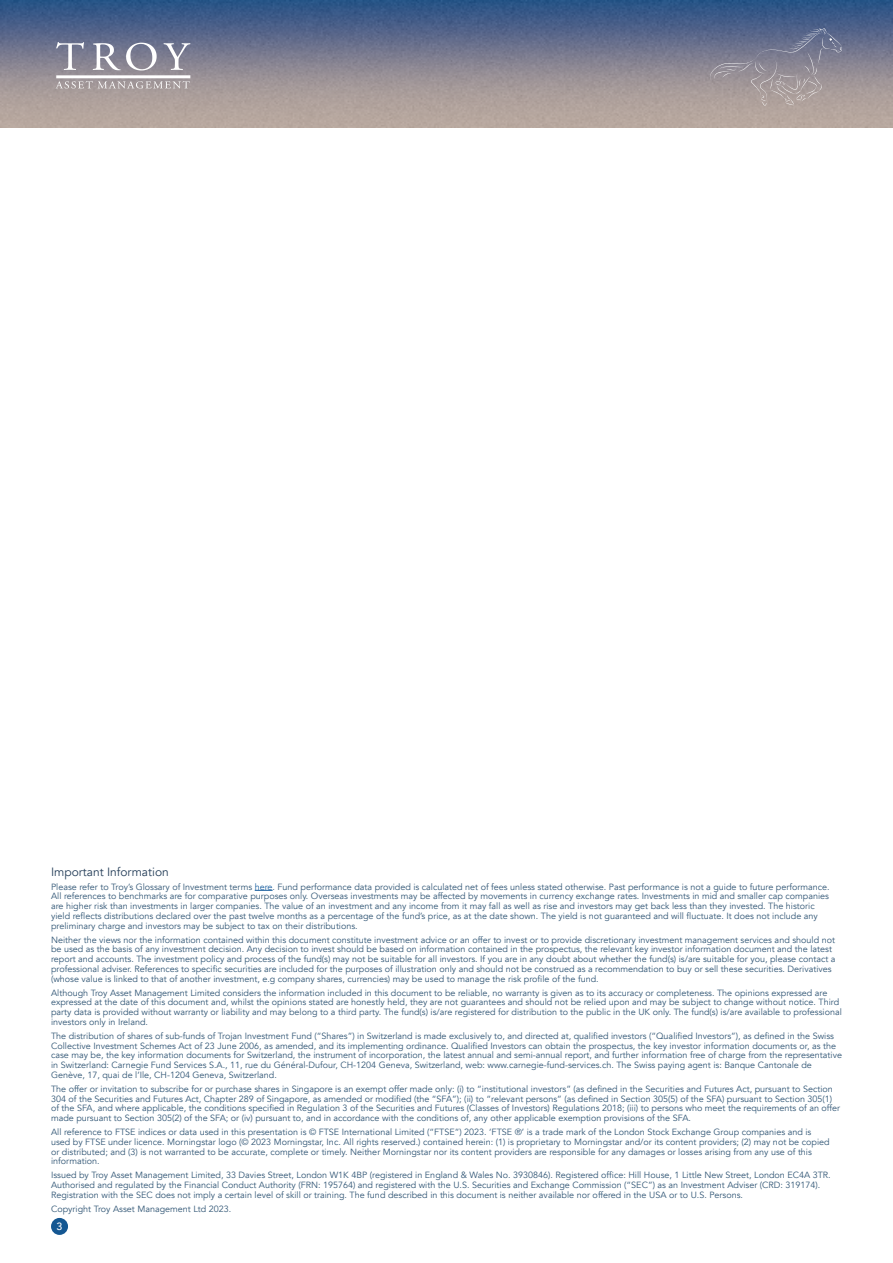
<style>
.page{position:relative;width:893px;height:1263px;background:#fff}
.page>*{position:absolute;margin:0;border:0;box-sizing:border-box;transform-origin:0 0}
.Subheading{font:12px "Avenir";color:#253e59}
.t1{font:500 10.5px "Avenir";color:#fff}
.Source_copy{font:9px/9.8px "Avenir";color:#315675}
.s1{color:#175d9e}
</style>
<div class="page">
<img style="left:1px;top:0;width:892px;height:127px">
<svg style="left:55px;top:42px;width:135px;height:47px;background:#a2a0aa"></svg>
<svg style="left:710px;top:28px;width:132px;height:78px;background:#8b8996"></svg>
<div style="left:51px;top:1218px;width:17px;height:17px;background:#145792;border-radius:50%"></div>
<svg style="left:255px;top:890px;width:18px;height:1px"></svg>
<p class="Subheading" style="left:51px;top:864px;width:119px">Important Information</p>
<p class="Source_copy" style="left:51px;top:882px;width:780px">Please refer to Troy’s Glossary of Investment terms <span class="s1">here</span>. Fund performance data provided is calculated net of fees unless stated otherwise. Past performance is not a guide to future performance.<br>All references to benchmarks are for comparative purposes only. Overseas investments may be affected by movements in currency exchange rates. Investments in mid and smaller cap companies are higher risk than investments in larger companies. The value of an investment and any income from it may fall as well as rise and investors may get back less than they invested. The historic yield reflects distributions declared over the past twelve months as a percentage of the fund’s price, as at the date shown. The yield is not guaranteed and will fluctuate. It does not include any preliminary charge and investors may be subject to tax on their distributions.</p>
<p class="Source_copy" style="left:51px;top:935px;width:786px">Neither the views nor the information contained within this document constitute investment advice or an offer to invest or to provide discretionary investment management services and should not be used as the basis of any investment decision. Any decision to invest should be based on information contained in the prospectus, the relevant key investor information document and the latest report and accounts. The investment policy and process of the fund(s) may not be suitable for all investors. If you are in any doubt about whether the fund(s) is/are suitable for you, please contact a professional adviser. References to specific securities are included for the purposes of illustration only and should not be construed as a recommendation to buy or sell these securities. Derivatives (whose value is linked to that of another investment, e.g company shares, currencies) may be used to manage the risk profile of the fund.</p>
<p class="Source_copy" style="left:51px;top:988px;width:792px">Although Troy Asset Management Limited considers the information included in this document to be reliable, no warranty is given as to its accuracy or completeness. The opinions expressed are expressed at the date of this document and, whilst the opinions stated are honestly held, they are not guarantees and should not be relied upon and may be subject to change without notice. Third party data is provided without warranty or liability and may belong to a third party. The fund(s) is/are registered for distribution to the public in the UK only. The fund(s) is/are available to professional investors only in Ireland.</p>
<p class="Source_copy" style="left:51px;top:1031px;width:792px">The distribution of shares of sub-funds of Trojan Investment Fund (“Shares”) in Switzerland is made exclusively to, and directed at, qualified investors (“Qualified Investors”), as defined in the Swiss Collective Investment Schemes Act of 23 June 2006, as amended, and its implementing ordinance. Qualified Investors can obtain the prospectus, the key investor information documents or, as the case may be, the key information documents for Switzerland, the instrument of incorporation, the latest annual and semi-annual report, and further information free of charge from the representative in Switzerland: Carnegie Fund Services S.A., 11, rue du Général-Dufour, CH-1204 Geneva, Switzerland, web: www.carnegie-fund-services.ch. The Swiss paying agent is: Banque Cantonale de Genève, 17, quai de l’Ile, CH-1204 Geneva, Switzerland.</p>
<p class="Source_copy" style="left:51px;top:1084px;width:790px">The offer or invitation to subscribe for or purchase shares in Singapore is an exempt offer made only: (i) to “institutional investors” (as defined in the Securities and Futures Act, pursuant to Section 304 of the Securities and Futures Act, Chapter 289 of Singapore, as amended or modified (the “SFA”); (ii) to “relevant persons” (as defined in Section 305(5) of the SFA) pursuant to Section 305(1) of the SFA, and where applicable, the conditions specified in Regulation 3 of the Securities and Futures (Classes of Investors) Regulations 2018; (iii) to persons who meet the requirements of an offer made pursuant to Section 305(2) of the SFA; or (iv) pursuant to, and in accordance with the conditions of, any other applicable exemption provisions of the SFA.</p>
<p class="Source_copy" style="left:51px;top:1127px;width:780px">All reference to FTSE indices or data used in this presentation is © FTSE International Limited (“FTSE”) 2023. ‘FTSE ®’ is a trade mark of the London Stock Exchange Group companies and is used by FTSE under licence. Morningstar logo (© 2023 Morningstar, Inc. All rights reserved.) contained herein: (1) is proprietary to Morningstar and/or its content providers; (2) may not be copied or distributed; and (3) is not warranted to be accurate, complete or timely. Neither Morningstar nor its content providers are responsible for any damages or losses arising from any use of this information.</p>
<p class="Source_copy" style="left:51px;top:1171px;width:781px">Issued by Troy Asset Management Limited, 33 Davies Street, London W1K 4BP (registered in England &amp; Wales No. 3930846). Registered office: Hill House, 1 Little New Street, London EC4A 3TR.<br>Authorised and regulated by the Financial Conduct Authority (FRN: 195764) and registered with the U.S. Securities and Exchange Commission (“SEC”) as an Investment Adviser (CRD: 319174).<br>Registration with the SEC does not imply a certain level of skill or training. The fund described in this document is neither available nor offered in the USA or to U.S. Persons.</p>
<p class="Source_copy" style="left:51px;top:1204px;width:182px">Copyright Troy Asset Management Ltd 2023.</p>
<p class="t1" style="left:57px;top:1217px;width:7px">3</p>
</div>
